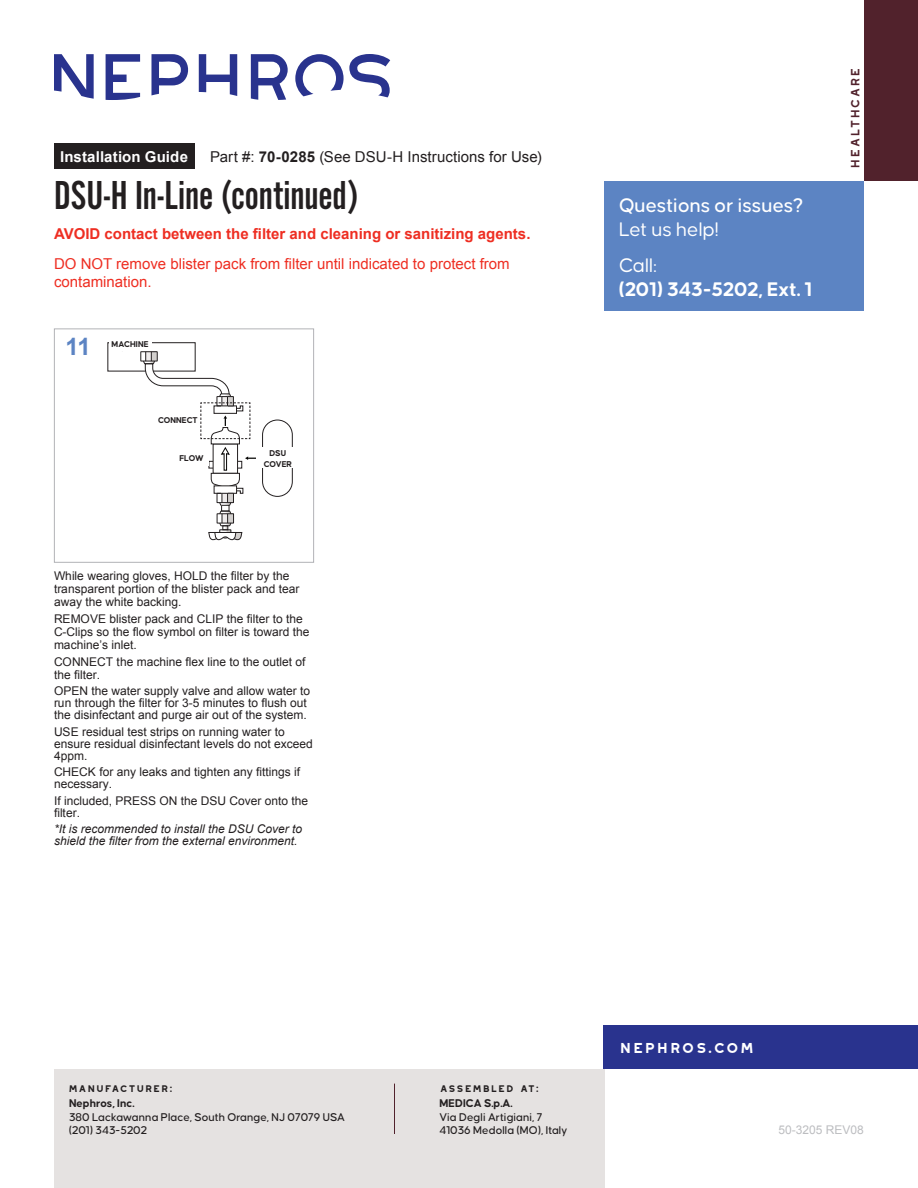
<style>
.page{position:relative;width:918px;height:1188px;background:#fff}
.page>*{position:absolute;margin:0;border:0;box-sizing:border-box;transform-origin:0 0}
.HEADING-1_big_28_30{font:42px "Alternate Gothic Std No 2";letter-spacing:-.005em;color:#231f20}
.INSTRUCTIONS_BIG___C{font:700 24px "Arial";color:#5c84c3}
.PAGE_CTA_BOX_14_16{font:500 21px/24px "Causten Round";color:#fff}
.PAGE_CTA_BOX_14_16-2{font:700 21px/24px "Causten Round";color:#fff}
.t1{font:700 18px "Westmount";letter-spacing:-.005em;color:#fff}
.CAUTION_TEXT_10_12_U{font:15px/18px "Arial";color:#ee2e22}
.CAUTION_TEXT_10_12{font:700 15px "Arial";color:#ee2e22}
.HEADING-1pre_16_18_B{font:15px "Arial";letter-spacing:.005em;color:#231f20}
.HEADING-1pre_16_18_B-2{font:700 15px "Arial";letter-spacing:.01em;color:#fff}
.t2{font:15px "Westmount";color:#51222c}
.INSTRUCTIONS_8_9{font:12px/12px "Arial";color:#231f20}
.t3{font:500 12px/13.5px "Causten Round";color:#231f20}
.INSTRUCTIONS_8_9-2{font:italic 12px/12px "Arial";color:#231f20}
.t4{font:700 12px "Westmount";color:#231f20}
.t5{font:700 12px "Causten Round";color:#231f20}
.t6{font:12px "Arial";color:#bcbdc0}
.t7{font:condensed 9.75px/9.4px "Myriad Pro";color:#231f20;text-align:center}
.INSTRUCTION_CALLOUTS{font:700 9px/10.5px "Causten Round";color:#231f20;text-align:center}
.t8{font:condensed 7.2px "Myriad Pro";color:#231f20}
.t9{font:700 condensed 4.65px "Myriad Pro";color:#231f20}
.s1{font-weight:700}
.s2{font-weight:400}
</style>
<div class="page">
<div style="left:864px;top:0;width:54px;height:181px;background:#51222c"></div>
<svg style="left:106px;top:54px;width:34px;height:46px"></svg>
<svg style="left:151px;top:54px;width:38px;height:41px"></svg>
<svg style="left:199px;top:54px;width:38px;height:42px"></svg>
<svg style="left:251px;top:54px;width:37px;height:46px"></svg>
<svg style="left:54px;top:54px;width:40px;height:45px"></svg>
<svg style="left:295px;top:54px;width:95px;height:43px"></svg>
<div style="left:604px;top:1025px;width:314px;height:44px;background:#29338e"></div>
<div style="left:54px;top:1069px;width:550px;height:119px;background:#e5e2e1"></div>
<hr style="left:394px;top:1084px;width:1px;height:50px;background:#51222c">
<div style="left:54px;top:144px;width:141px;height:25px;background:#231f20"></div>
<div style="left:604px;top:181px;width:260px;height:129px;background:#5c84c3"></div>
<div style="left:262px;top:420px;width:31px;height:77px;border:1px solid #231f20;border-radius:15px"></div>
<svg style="left:140px;top:351px;width:116px;height:190px"></svg>
<div style="left:54px;top:328px;width:260px;height:235px;border:1px solid #b2b3b7"></div>
<div style="left:157px;top:415px;width:42px;height:10px;background:#fff"></div>
<div style="left:175px;top:450px;width:33px;height:16px;background:#fff"></div>
<div style="left:256px;top:448px;width:43px;height:20px;background:#fff"></div>
<p class="HEADING-1pre_16_18_B-2" style="left:60px;top:147px;width:130px">Installation Guide</p>
<p class="HEADING-1pre_16_18_B" style="left:210px;top:147px;width:333px">Part #: <span class="s1">70-0285</span> (See DSU-H Instructions for Use)</p>
<p class="HEADING-1_big_28_30" style="left:54px;top:174px;width:306px">DSU-H In-Line (continued)</p>
<p class="CAUTION_TEXT_10_12" style="left:54px;top:224px;width:478px">AVOID contact between the filter and cleaning or sanitizing agents.</p>
<p class="CAUTION_TEXT_10_12_U" style="left:54px;top:255px;width:457px">DO NOT remove blister pack from filter until indicated to protect from contamination.</p>
<p class="INSTRUCTIONS_BIG___C" style="left:66px;top:331px;width:27px">11</p>
<p class="INSTRUCTION_CALLOUTS" style="left:112px;top:339px;width:39px">MACHINE</p>
<p class="t8" style="left:110px;top:344px;width:31px">MACHINE</p>
<p class="INSTRUCTION_CALLOUTS" style="left:158px;top:415px;width:41px">CONNECT</p>
<p class="t9" style="left:179px;top:416px;width:21px">CONNECT</p>
<p class="INSTRUCTION_CALLOUTS" style="left:179px;top:453px;width:26px">FLOW</p>
<p class="t9" style="left:193px;top:456px;width:13px">FLOW</p>
<p class="t7" style="left:263px;top:448px;width:29px">DSU<br>COVER</p>
<p class="INSTRUCTION_CALLOUTS" style="left:264px;top:448px;width:30px">DSU<br>COVER</p>
<p class="INSTRUCTIONS_8_9" style="left:54px;top:570px;width:247px;line-height:12.8px">While wearing gloves, HOLD the filter by the transparent portion of the blister pack and tear away the white backing.</p>
<p class="INSTRUCTIONS_8_9" style="left:54px;top:613px;width:257px;line-height:12.8px">REMOVE blister pack and CLIP the filter to the<br>C-Clips so the flow symbol on filter is toward the machine’s inlet.</p>
<p class="INSTRUCTIONS_8_9" style="left:54px;top:655px;width:253px;line-height:12.8px">CONNECT the machine flex line to the outlet of the filter.</p>
<p class="INSTRUCTIONS_8_9" style="left:54px;top:685px;width:258px">OPEN the water supply valve and allow water to run through the filter for 3-5 minutes to flush out the disinfectant and purge air out of the system.</p>
<p class="INSTRUCTIONS_8_9" style="left:54px;top:726px;width:260px">USE residual test strips on running water to ensure residual disinfectant levels do not exceed<br>4ppm.</p>
<p class="INSTRUCTIONS_8_9" style="left:54px;top:766px;width:248px">CHECK for any leaks and tighten any fittings if necessary.</p>
<p class="INSTRUCTIONS_8_9" style="left:54px;top:795px;width:256px">If included, PRESS ON the DSU Cover onto the filter.</p>
<p class="INSTRUCTIONS_8_9-2" style="left:54px;top:823px;width:250px">*It is recommended to install the DSU Cover to shield the filter from the external environment.</p>
<p class="PAGE_CTA_BOX_14_16" style="left:619px;top:193px;width:186px">Questions or issues?<br><span class="s2">Let us help!</span></p>
<p class="PAGE_CTA_BOX_14_16-2" style="left:619px;top:252px;width:195px"><span class="s2">Call:<br></span>(201) 343-5202, Ext. 1</p>
<p class="t2" style="left:847px;top:169px;width:103px;rotate:-90deg">HEALTHCARE</p>
<p class="t4" style="left:68px;top:1082px;width:107px">Manufacturer:</p>
<p class="t5" style="left:69px;top:1096px;width:67px">Nephros, Inc.</p>
<p class="t3" style="left:69px;top:1110px;width:278px">380 Lackawanna Place, South Orange, NJ 07079 USA (201) 343-5202</p>
<p class="t4" style="left:440px;top:1082px;width:102px">Assembled at:</p>
<p class="t5" style="left:440px;top:1096px;width:75px">MEDICA S.p.A.</p>
<p class="t3" style="left:440px;top:1110px;width:129px">Via Degli Artigiani, 7<br>41036 Medolla (MO), Italy</p>
<h3 class="t1" style="left:619px;top:1039px;width:137px">nephros.com</h3>
<p class="t6" style="left:779px;top:1122px;width:87px">50-3205 REV08</p>
</div>
